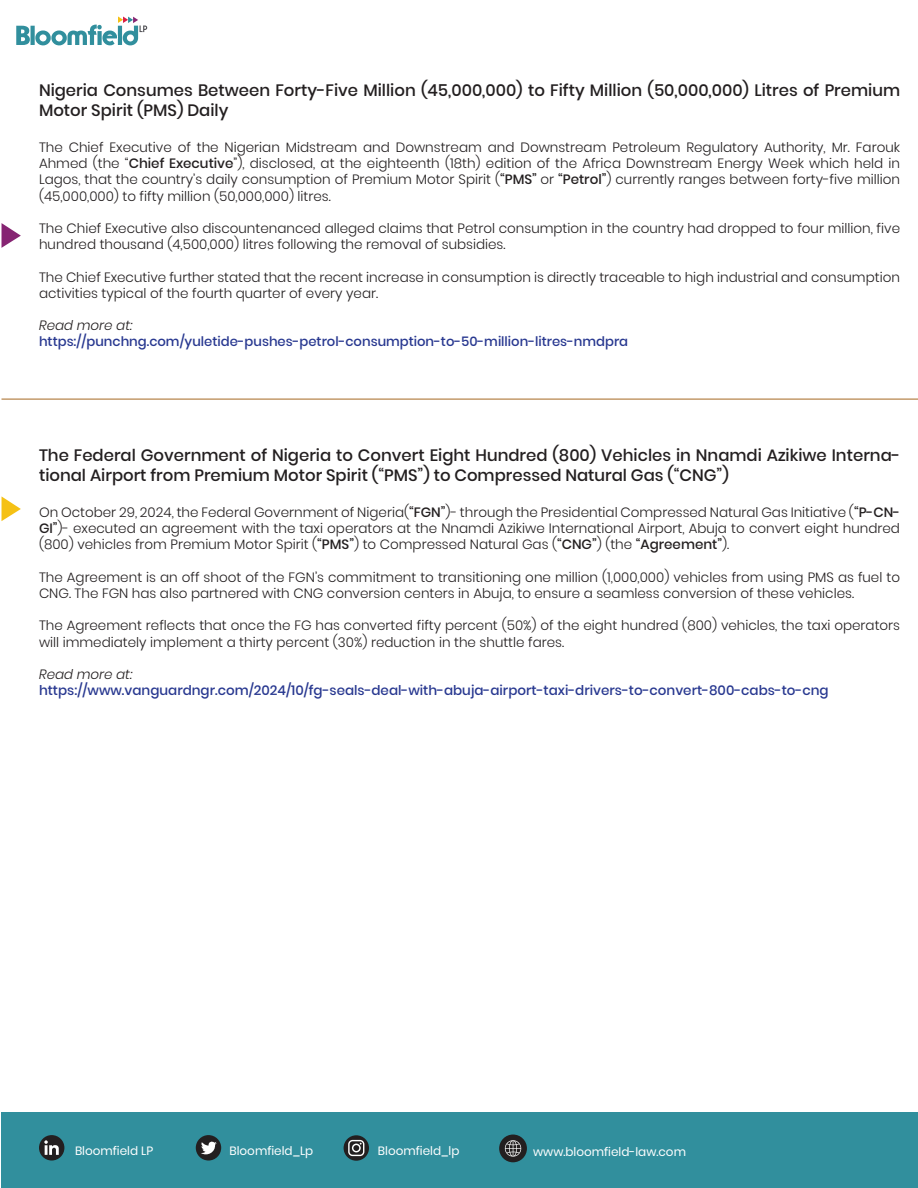
<style>
.page{position:relative;width:918px;height:1188px;background:#fff}
.page>*{position:absolute;margin:0;border:0;box-sizing:border-box;transform-origin:0 0}
.t1{font:500 16.5px/19.8px "Poppins";color:#231f20}
.t2{font:300 13.5px/16.2px "Poppins";color:#231f20}
.t3{font:500 13.5px "Poppins";color:#283890}
.t4{font:italic 300 13.5px "Poppins";color:#231f20}
.t5{font:500 13.2px "Poppins";color:#283890}
.t6{font:12px "Poppins";color:#fff}
.s1{font-weight:500}
</style>
<div class="page">
<div style="left:2px;top:0;width:916px;height:1188px;background:#318f9d"></div>
<div style="left:2px;top:0;width:916px;height:1112px;background:#fff"></div>
<svg style="left:16px;top:16px;width:131px;height:29px"></svg>
<hr style="left:2px;top:398px;width:916px;height:2px;background:#c39a6b">
<svg style="left:2px;top:223px;width:19px;height:25px"></svg>
<svg style="left:344px;top:1135px;width:25px;height:26px"></svg>
<svg style="left:348px;top:1140px;width:16px;height:16px"></svg>
<div style="left:39px;top:1135px;width:25px;height:26px;background:#231f20;border-radius:50%"></div>
<svg style="left:44px;top:1140px;width:15px;height:15px"></svg>
<div style="left:196px;top:1135px;width:25px;height:26px;background:#231f20;border-radius:50%"></div>
<svg style="left:201px;top:1141px;width:16px;height:14px"></svg>
<div style="left:499px;top:1135px;width:28px;height:27px;background:#231f20;border-radius:50%"></div>
<svg style="left:505px;top:1140px;width:16px;height:17px"></svg>
<svg style="left:2px;top:496px;width:19px;height:25px"></svg>
<p class="t1" style="left:39px;top:81px;width:863px">Nigeria Consumes Between Forty-Five Million (45,000,000) to Fifty Million (50,000,000) Litres of Premium<br>Motor Spirit (PMS) Daily</p>
<p class="t2" style="left:39px;top:139px;width:863px;text-align:justify">The Chief Executive of the Nigerian Midstream and Downstream and Downstream Petroleum Regulatory Authority, Mr. Farouk Ahmed (the “<span class="s1">Chief Executive</span>”), disclosed, at the eighteenth (18th) edition of the Africa Downstream Energy Week which held in Lagos, that the country’s daily consumption of Premium Motor Spirit (<span class="s1">“PMS”</span> or <span class="s1">“Petrol”</span>) currently ranges between forty-five million (45,000,000) to fifty million (50,000,000) litres.</p>
<p class="t2" style="left:39px;top:220px;width:863px">The Chief Executive also discountenanced alleged claims that Petrol consumption in the country had dropped to four million, five hundred thousand (4,500,000) litres following the removal of subsidies.</p>
<p class="t2" style="left:39px;top:269px;width:863px">The Chief Executive further stated that the recent increase in consumption is directly traceable to high industrial and consumption activities typical of the fourth quarter of every year.</p>
<p class="t4" style="left:39px;top:318px;width:95px">Read more at:</p>
<p class="t5" style="left:39px;top:334px;width:591px">https://punchng.com/yuletide-pushes-petrol-consumption-to-50-million-litres-nmdpra</p>
<p class="t1" style="left:39px;top:446px;width:863px">The Federal Government of Nigeria to Convert Eight Hundred (800) Vehicles in Nnamdi Azikiwe Interna&shy;tional Airport from Premium Motor Spirit (“PMS”) to Compressed Natural Gas (“CNG”)</p>
<p class="t2" style="left:39px;top:504px;width:863px;text-align:justify">On October 29, 2024, the Federal Government of Nigeria(<span class="s1">“FGN”</span>)- through the Presidential Compressed Natural Gas Initiative (<span class="s1">“P-CN-GI”</span>)- executed an agreement with the taxi operators at the Nnamdi Azikiwe International Airport, Abuja to convert eight hundred (800) vehicles from Premium Motor Spirit (<span class="s1">“PMS”</span>) to Compressed Natural Gas (<span class="s1">“CNG”</span>) (the <span class="s1">“Agreement”</span>).</p>
<p class="t2" style="left:39px;top:569px;width:863px">The Agreement is an off shoot of the FGN’s commitment to transitioning one million (1,000,000) vehicles from using PMS as fuel to<br>CNG. The FGN has also partnered with CNG conversion centers in Abuja, to ensure a seamless conversion of these vehicles.</p>
<p class="t2" style="left:39px;top:618px;width:863px">The Agreement reflects that once the FG has converted fifty percent (50%) of the eight hundred (800) vehicles, the taxi operators will immediately implement a thirty percent (30%) reduction in the shuttle fares.</p>
<p class="t4" style="left:39px;top:666px;width:95px">Read more at:</p>
<p class="t3" style="left:39px;top:683px;width:791px">https://www.vanguardngr.com/2024/10/fg-seals-deal-with-abuja-airport-taxi-drivers-to-convert-800-cabs-to-cng</p>
<p class="t6" style="left:75px;top:1144px;width:80px">Bloomfield LP</p>
<p class="t6" style="left:230px;top:1144px;width:85px">Bloomfield_Lp</p>
<p class="t6" style="left:378px;top:1144px;width:83px">Bloomfield_lp</p>
<p class="t6" style="left:533px;top:1145px;width:154px">www.bloomfield-law.com</p>
</div>
